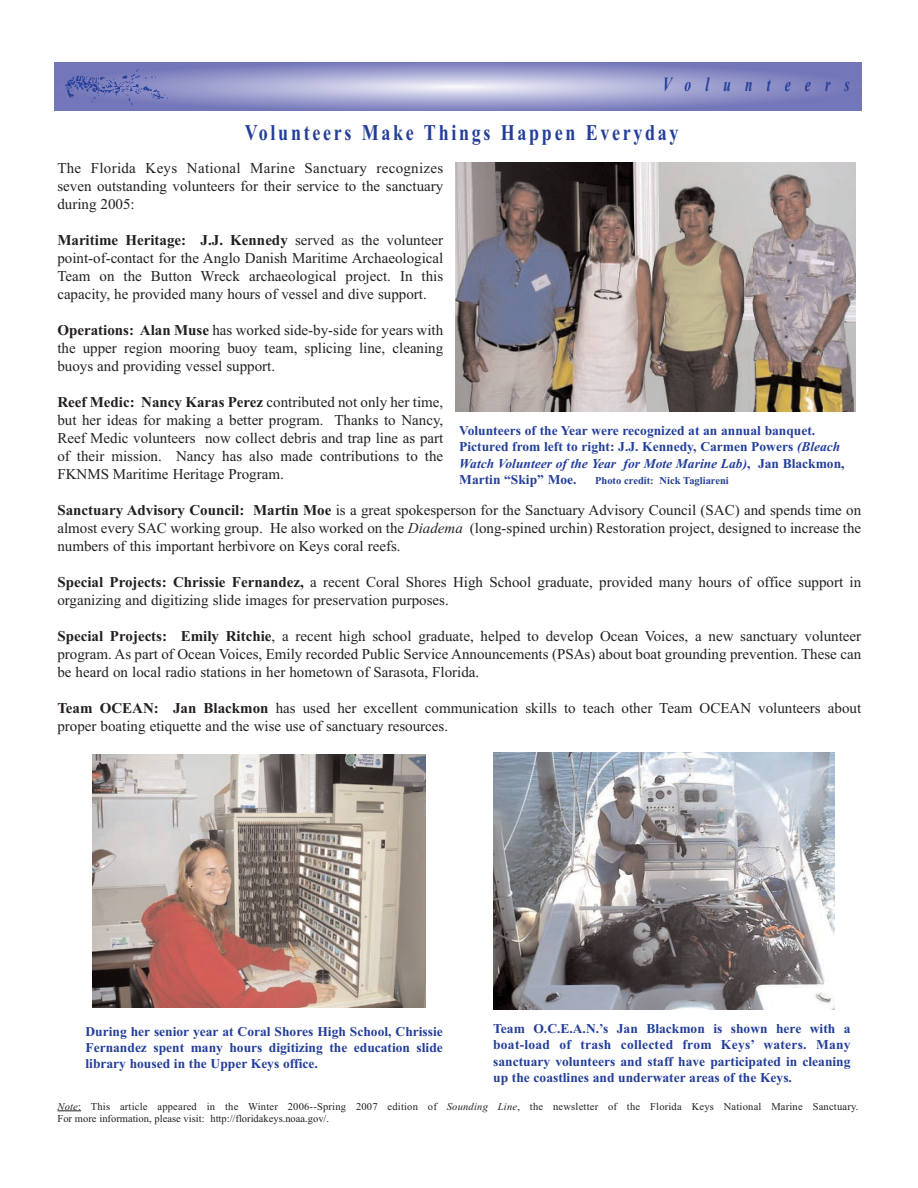
<style>
.page{position:relative;width:918px;height:1188px;background:#fff}
.page>*{position:absolute;margin:0;border:0;box-sizing:border-box;transform-origin:0 0}
.t1{font:700 22.5px "Times";letter-spacing:.15em;color:#233e99;scale:.8 1}
.t2{font:italic 700 20.25px "Times";letter-spacing:1.05em;color:#233e99;scale:.67 1}
.t3{font:15px/18px "Times";color:#231f20;text-align:justify}
.t4{font:700 13.5px/16.2px "Times";color:#233e99;text-align:justify}
.t5{font:10.5px/12.6px "Times";letter-spacing:.02em;color:#231f20}
.t6{font:700 10.5px "Times";color:#233e99}
.s1{font-weight:700}
.s2{font-style:italic}
</style>
<div class="page">
<img style="left:494px;top:753px;width:341px;height:256px">
<svg style="left:170px;top:62px;width:692px;height:48px;background:#999bcc"></svg>
<img style="left:456px;top:162px;width:400px;height:249px">
<img style="left:93px;top:754px;width:333px;height:254px">
<img style="left:54px;top:62px;width:116px;height:49px">
<svg style="left:57px;top:1110px;width:24px;height:1px"></svg>
<h2 class="t2" style="left:663px;top:78px;width:280px">Volunteers</h2>
<h1 class="t1" style="left:245px;top:125px;width:544px">Volunteers Make Things Happen Everyday</h1>
<p class="t3" style="left:57px;top:161px;width:387px">The Florida Keys National Marine Sanctuary recognizes seven outstanding volunteers for their service to the sanctuary during 2005:</p>
<p class="t3" style="left:57px;top:233px;width:387px"><span class="s1">Maritime Heritage: J.J. Kennedy</span> served as the volunteer point-of-contact for the Anglo Danish Maritime Archaeological Team on the Button Wreck archaeological project. In this capacity, he provided many hours of vessel and dive support.</p>
<p class="t3" style="left:57px;top:323px;width:387px"><span class="s1">Operations: Alan Muse</span> has worked side-by-side for years with the upper region mooring buoy team, splicing line, cleaning buoys and providing vessel support.</p>
<p class="t3" style="left:57px;top:395px;width:387px"><span class="s1">Reef Medic: Nancy Karas Perez</span> contributed not only her time, but her ideas for making a better program. Thanks to Nancy, Reef Medic volunteers now collect debris and trap line as part of their mission. Nancy has also made contributions to the FKNMS Maritime Heritage Program.</p>
<p class="t3" style="left:57px;top:503px;width:805px"><span class="s1">Sanctuary Advisory Council: Martin Moe</span> is a great spokesperson for the Sanctuary Advisory Council (SAC) and spends time on almost every SAC working group. He also worked on the <span class="s2">Diadema</span> (long-spined urchin) Restoration project, designed to increase the numbers of this important herbivore on Keys coral reefs.</p>
<p class="t3" style="left:57px;top:575px;width:805px"><span class="s1">Special Projects: Chrissie Fernandez,</span> a recent Coral Shores High School graduate, provided many hours of office support in organizing and digitizing slide images for preservation purposes.</p>
<p class="t3" style="left:57px;top:629px;width:805px"><span class="s1">Special Projects: Emily Ritchie</span>, a recent high school graduate, helped to develop Ocean Voices, a new sanctuary volunteer program. As part of Ocean Voices, Emily recorded Public Service Announcements (PSAs) about boat grounding prevention. These can be heard on local radio stations in her hometown of Sarasota, Florida.</p>
<p class="t3" style="left:57px;top:701px;width:805px"><span class="s1">Team OCEAN: Jan Blackmon</span> has used her excellent communication skills to teach other Team OCEAN volunteers about proper boating etiquette and the wise use of sanctuary resources.</p>
<p class="t4" style="left:459px;top:424px;width:387px;text-align:left">Volunteers of the Year were recognized at an annual banquet.<br>Pictured from left to right: J.J. Kennedy, Carmen Powers <span class="s2">(Bleach Watch Volunteer of the Year for Mote Marine Lab)</span>, Jan Blackmon, Martin “Skip” Moe.</p>
<p class="t6" style="left:595px;top:477px;width:135px">Photo credit: Nick Tagliareni</p>
<p class="t4" style="left:493px;top:1022px;width:359px">Team O.C.E.A.N.’s Jan Blackmon is shown here with a boat-load of trash collected from Keys’ waters. Many sanctuary volunteers and staff have participated in cleaning up the coastlines and underwater areas of the Keys.</p>
<p class="t4" style="left:85px;top:1025px;width:359px">During her senior year at Coral Shores High School, Chrissie Fernandez spent many hours digitizing the education slide library housed in the Upper Keys office.</p>
<p class="t5" style="left:57px;top:1101px;width:803px"><span class="s2">Note</span>: This article appeared in the Winter 2006--Spring 2007 edition of <span class="s2">Sounding Line</span>, the newsletter of the Florida Keys National Marine Sanctuary.<br>For more information, please visit: http://floridakeys.noaa.gov/.</p>
</div>
